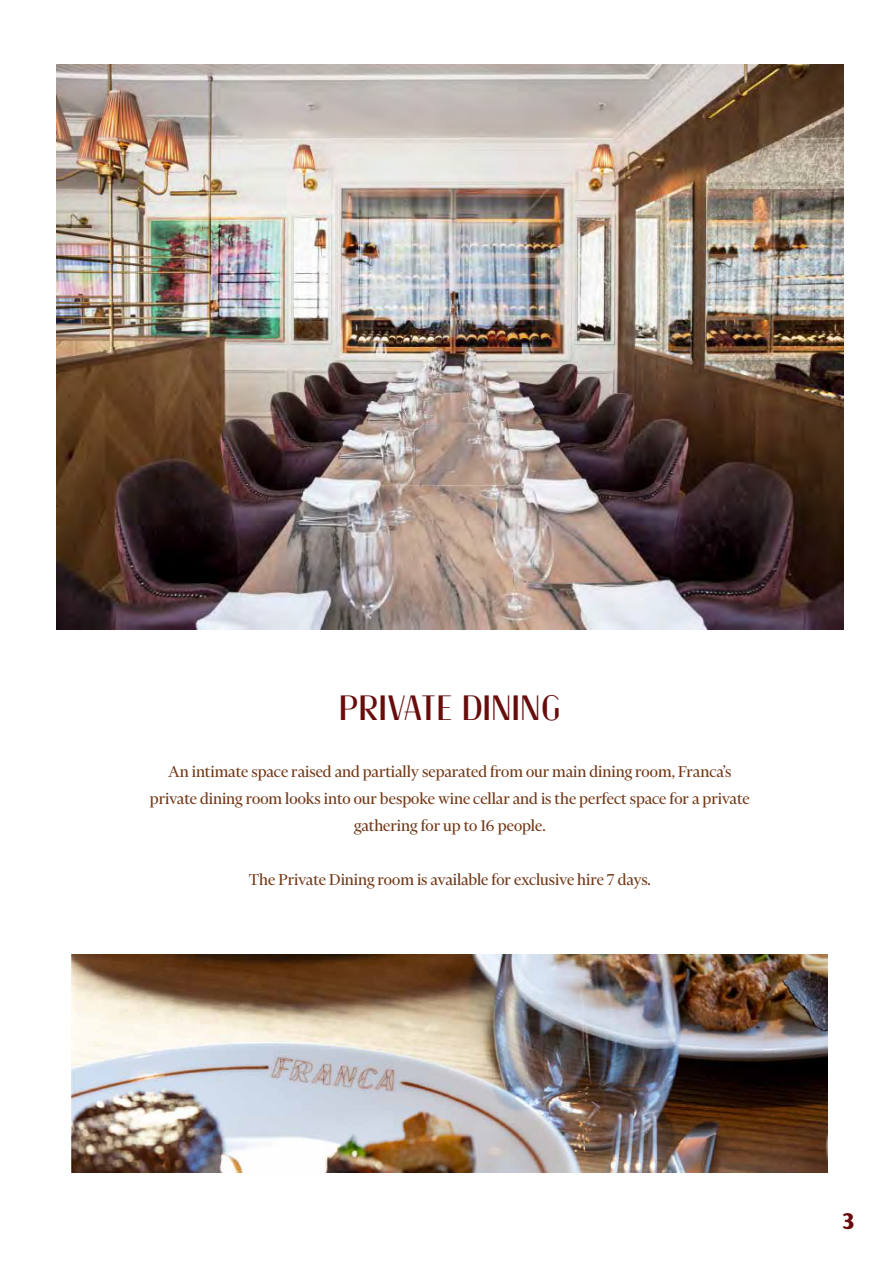
<style>
.page{position:relative;width:893px;height:1263px;background:#fff}
.page>*{position:absolute;margin:0;border:0;box-sizing:border-box;transform-origin:0 0}
.t1{font:35.1px "Silkscreen Display";color:#670e0d}
.t2{font:22.5px "Silkscreen";color:#670e0d}
.t3{font:18px/27px "Financier Display";color:#723918;text-align:center}
</style>
<div class="page">
<img style="left:57px;top:64px;width:786px;height:565px">
<img style="left:72px;top:955px;width:756px;height:217px">
<h1 class="t1" style="left:339px;top:682px;width:224px">PRIVATE DINING</h1>
<p class="t3" style="left:150px;top:758px;width:601px">An intimate space raised and partially separated from our main dining room, Franca’s private dining room looks into our bespoke wine cellar and is the perfect space for a private gathering for up to 16 people.</p>
<p class="t3" style="left:249px;top:866px;width:404px">The Private Dining room is available for exclusive hire 7 days.</p>
<p class="t2" style="left:842px;top:1203px;width:13px">3</p>
</div>
